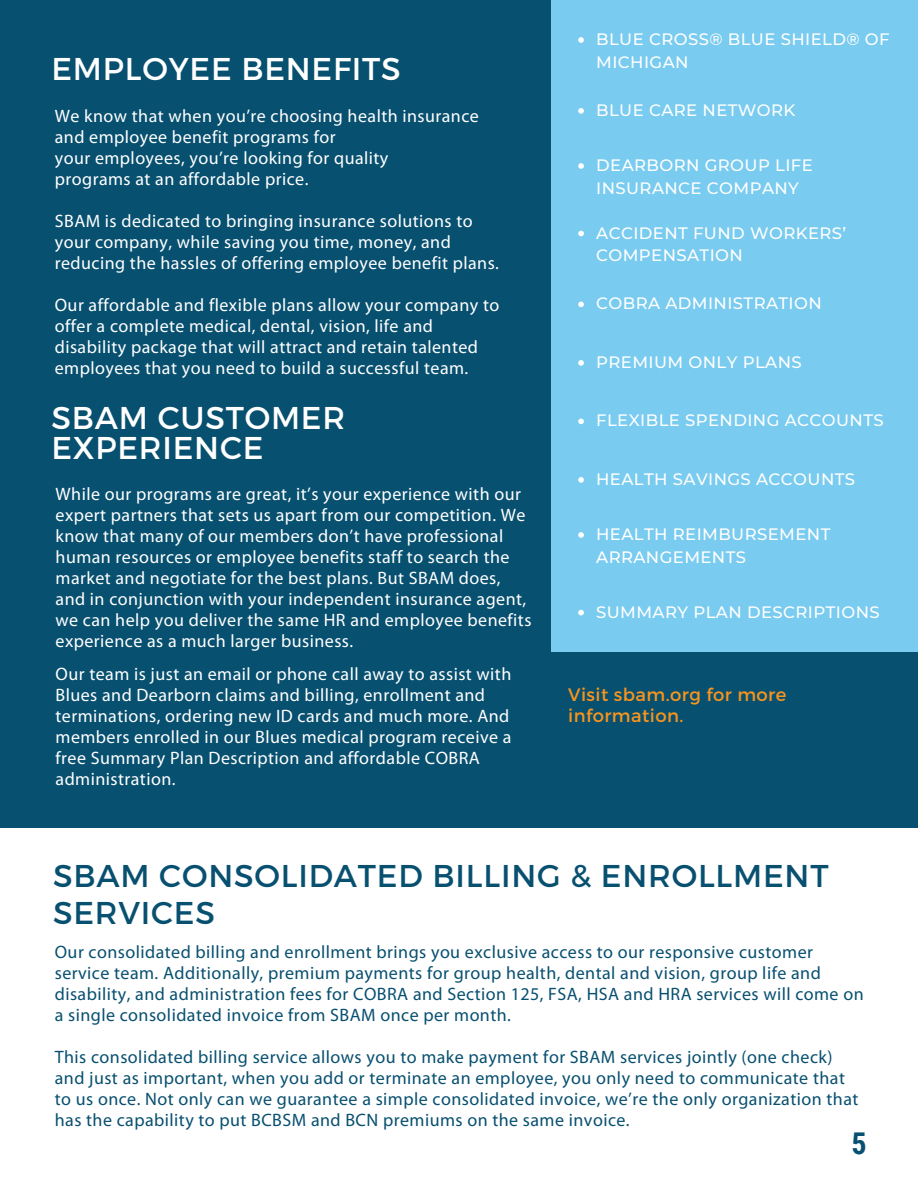
<style>
.page{position:relative;width:918px;height:1188px;background:#fff}
.page>*{position:absolute;margin:0;border:0;box-sizing:border-box;transform-origin:0 0}
.t1{font:31.5px/37.2px "Montserrat";letter-spacing:.025em;color:#085070}
.t2{font:31.5px/30.3px "Montserrat";letter-spacing:.025em;color:#fff}
.t3{font:700 30px "Roboto Condensed";color:#085070}
.t4{font:18px/21px "Myriad Pro";letter-spacing:.025em;color:#fff}
.t5{font:18px/21px "Myriad Pro";letter-spacing:.025em;color:#085070}
.t6{font:18px "Montserrat";letter-spacing:.025em;color:#f7951e}
.t7{font:500 16.5px/22.5px "Montserrat";letter-spacing:.025em;color:#fff}
</style>
<div class="page">
<div style="left:0;top:0;width:918px;height:827px;background:#085070"></div>
<div style="left:551px;top:0;width:367px;height:652px;background:#79cbef"></div>
<svg style="left:578px;top:37px;width:6px;height:6px"></svg>
<svg style="left:578px;top:108px;width:6px;height:6px"></svg>
<svg style="left:578px;top:163px;width:6px;height:6px"></svg>
<svg style="left:578px;top:231px;width:6px;height:5px"></svg>
<svg style="left:578px;top:302px;width:6px;height:5px"></svg>
<svg style="left:578px;top:360px;width:6px;height:6px"></svg>
<svg style="left:578px;top:419px;width:6px;height:5px"></svg>
<svg style="left:578px;top:477px;width:6px;height:6px"></svg>
<svg style="left:578px;top:532px;width:6px;height:6px"></svg>
<svg style="left:578px;top:610px;width:6px;height:5px"></svg>
<p class="t2" style="left:51px;top:53px;width:351px">EMPLOYEE BENEFITS</p>
<h1 class="t4" style="left:55px;top:107px;width:426px">We know that when you’re choosing health insurance and employee benefit programs for</h1>
<p class="t4" style="left:55px;top:149px;width:335px">your employees, you’re looking for quality</p>
<p class="t4" style="left:55px;top:170px;width:255px">programs at an affordable price.</p>
<p class="t4" style="left:55px;top:212px;width:446px">SBAM is dedicated to bringing insurance solutions to your company, while saving you time, money, and reducing the hassles of offering employee benefit plans.</p>
<p class="t4" style="left:55px;top:296px;width:446px">Our affordable and flexible plans allow your company to offer a complete medical, dental, vision, life and disability package that will attract and retain talented employees that you need to build a successful team.</p>
<p class="t2" style="left:51px;top:401px;width:295px">SBAM CUSTOMER<br>EXPERIENCE</p>
<h1 class="t4" style="left:56px;top:485px;width:477px">While our programs are great, it’s your experience with our expert partners that sets us apart from our competition. We know that many of our members don’t have professional human resources or employee benefits staff to search the market and negotiate for the best plans. But SBAM does, and in conjunction with your independent insurance agent, we can help you deliver the same HR and employee benefits experience as a much larger business.</h1>
<p class="t4" style="left:56px;top:665px;width:457px">Our team is just an email or phone call away to assist with Blues and Dearborn claims and billing, enrollment and terminations, ordering new ID cards and much more. And members enrolled in our Blues medical program receive a free Summary Plan Description and affordable COBRA administration.</p>
<p class="t7" style="left:596px;top:28px;width:295px">BLUE CROSS® BLUE SHIELD® OF<br>MICHIGAN</p>
<p class="t7" style="left:596px;top:99px;width:201px">BLUE CARE NETWORK</p>
<p class="t7" style="left:596px;top:154px;width:218px">DEARBORN GROUP LIFE<br>INSURANCE COMPANY</p>
<p class="t7" style="left:596px;top:221px;width:252px">ACCIDENT FUND WORKERS’<br>COMPENSATION</p>
<p class="t7" style="left:596px;top:292px;width:227px">COBRA ADMINISTRATION</p>
<p class="t7" style="left:596px;top:351px;width:207px">PREMIUM ONLY PLANS</p>
<p class="t7" style="left:596px;top:409px;width:289px">FLEXIBLE SPENDING ACCOUNTS</p>
<p class="t7" style="left:596px;top:468px;width:260px">HEALTH SAVINGS ACCOUNTS</p>
<p class="t7" style="left:596px;top:523px;width:236px">HEALTH REIMBURSEMENT<br>ARRANGEMENTS</p>
<p class="t7" style="left:596px;top:601px;width:285px">SUMMARY PLAN DESCRIPTIONS</p>
<p class="t6" style="left:568px;top:683px;width:220px">Visit sbam.org for more</p>
<p class="t6" style="left:568px;top:704px;width:117px">information.</p>
<p class="t1" style="left:53px;top:855px;width:777px">SBAM CONSOLIDATED BILLING &amp; ENROLLMENT<br>SERVICES</p>
<p class="t5" style="left:55px;top:943px;width:810px">Our consolidated billing and enrollment brings you exclusive access to our responsive customer service team. Additionally, premium payments for group health, dental and vision, group life and disability, and administration fees for COBRA and Section 125, FSA, HSA and HRA services will come on a single consolidated invoice from SBAM once per month.</p>
<p class="t5" style="left:55px;top:1048px;width:805px">This consolidated billing service allows you to make payment for SBAM services jointly (one check) and just as important, when you add or terminate an employee, you only need to communicate that to us once. Not only can we guarantee a simple consolidated invoice, we’re the only organization that has the capability to put BCBSM and BCN premiums on the same invoice.</p>
<h1 class="t3" style="left:852px;top:1127px;width:17px">5</h1>
</div>
